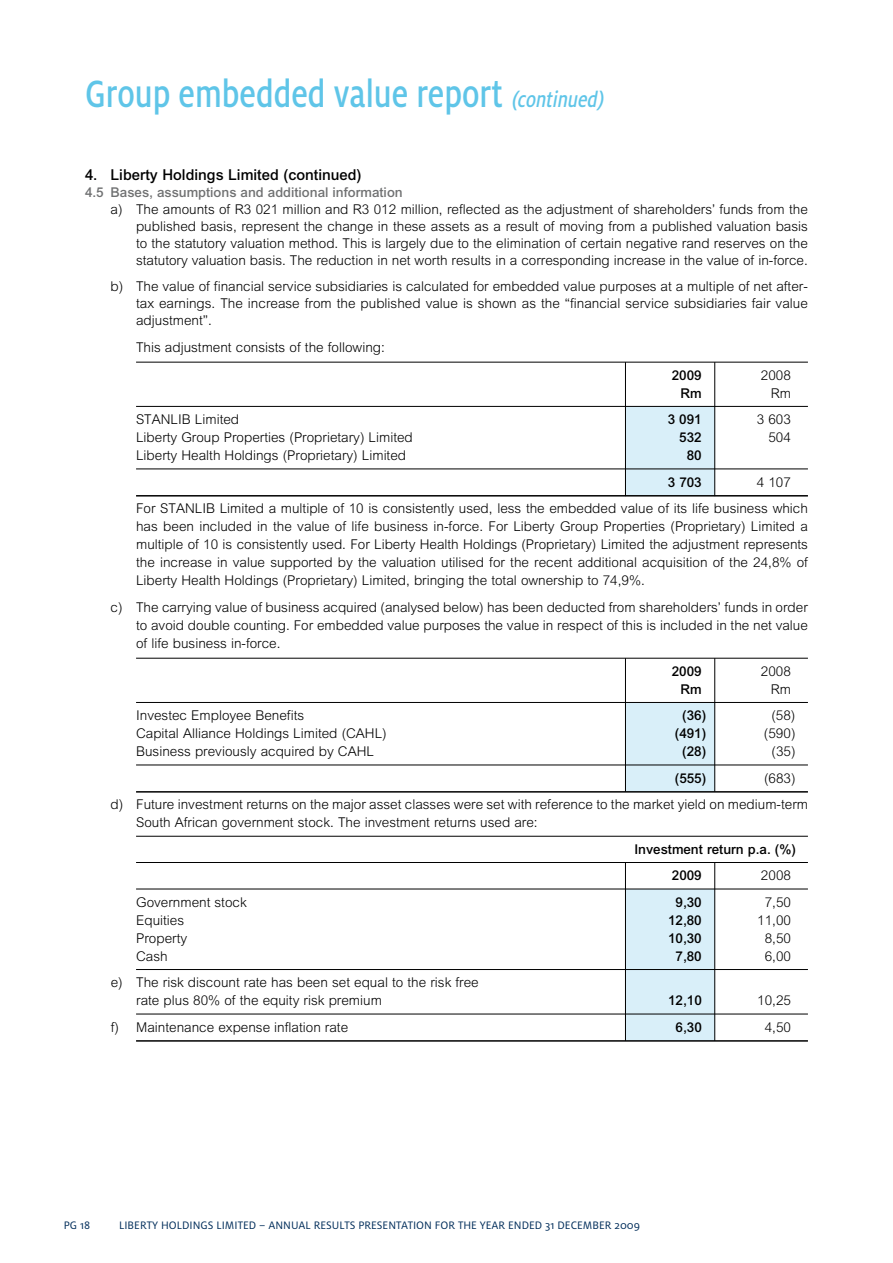
<style>
.page{position:relative;width:893px;height:1263px;background:#fff}
.page>*{position:absolute;margin:0;border:0;box-sizing:border-box;transform-origin:0 0}
.t1{font:500 42px "Milo";color:#5fc5e8;scale:.8 1}
.t2{font:500 15px "Arial";color:#000}
.t3{font:300 13.5px/18px "Arial";color:#000;text-align:justify}
.t4{font:500 13.5px/26.5px "Arial";color:#000;text-align:right}
.t5{font:500 13.5px "Arial";color:#707172}
.t6{font:12px "Milo";color:#002d5a}
.s1{font-style:italic;font-size:24px}
</style>
<div class="page">
<div style="left:625px;top:406px;width:89px;height:89px;background:#d9eff9"></div>
<div style="left:625px;top:703px;width:89px;height:89px;background:#d9eff9"></div>
<div style="left:625px;top:889px;width:89px;height:152px;background:#d9eff9"></div>
<hr style="left:136px;top:362px;width:672px;height:1px;background:#000">
<hr style="left:136px;top:406px;width:672px;height:1px;background:#000">
<hr style="left:136px;top:468px;width:672px;height:1px;background:#000">
<hr style="left:136px;top:495px;width:672px;height:1px;background:#000">
<hr style="left:136px;top:658px;width:672px;height:1px;background:#000">
<hr style="left:136px;top:702px;width:672px;height:1px;background:#000">
<hr style="left:136px;top:765px;width:672px;height:1px;background:#000">
<hr style="left:136px;top:791px;width:672px;height:2px;background:#000">
<hr style="left:136px;top:836px;width:672px;height:1px;background:#000">
<hr style="left:136px;top:862px;width:672px;height:1px;background:#000">
<hr style="left:136px;top:889px;width:672px;height:1px;background:#000">
<hr style="left:136px;top:969px;width:672px;height:1px;background:#000">
<hr style="left:136px;top:1014px;width:672px;height:1px;background:#000">
<hr style="left:136px;top:1040px;width:672px;height:2px;background:#000">
<hr style="left:625px;top:362px;width:1px;height:134px;background:#000">
<hr style="left:714px;top:362px;width:1px;height:134px;background:#000">
<hr style="left:625px;top:658px;width:1px;height:134px;background:#000">
<hr style="left:714px;top:658px;width:1px;height:134px;background:#000">
<hr style="left:625px;top:862px;width:1px;height:179px;background:#000">
<hr style="left:714px;top:862px;width:1px;height:179px;background:#000">
<h1 class="t1" style="left:85px;top:69px;width:655px">Group embedded value report <span class="s1">(continued)</span></h1>
<p class="t2" style="left:85px;top:166px;width:278px">4. Liberty Holdings Limited (continued)</p>
<p class="t5" style="left:85px;top:184px;width:319px">4.5 Bases, assumptions and additional information</p>
<p class="t3" style="left:136px;top:201px;width:673px;line-height:17.1px;text-indent:-26px">a) The amounts of R3 021 million and R3 012 million, reflected as the adjustment of shareholders’ funds from the published basis, represent the change in these assets as a result of moving from a published valuation basis to the statutory valuation method. This is largely due to the elimination of certain negative rand reserves on the statutory valuation basis. The reduction in net worth results in a corresponding increase in the value of in-force.</p>
<p class="t3" style="left:136px;top:277px;width:673px;line-height:17.1px;text-indent:-26px">b) The value of financial service subsidiaries is calculated for embedded value purposes at a multiple of net after&shy;tax earnings. The increase from the published value is shown as the “financial service subsidiaries fair value adjustment”.</p>
<p class="t3" style="left:136px;top:338px;width:250px">This adjustment consists of the following:</p>
<p class="t4" style="left:672px;top:361px;width:31px">2009</p>
<p class="t3" style="left:761px;top:366px;width:32px">2008</p>
<p class="t4" style="left:680px;top:379px;width:23px">Rm</p>
<p class="t3" style="left:771px;top:384px;width:22px">Rm</p>
<p class="t3" style="left:136px;top:410px;width:105px">STANLIB Limited</p>
<p class="t4" style="left:668px;top:406px;width:35px">3 091</p>
<p class="t3" style="left:757px;top:410px;width:36px">3 603</p>
<p class="t3" style="left:136px;top:428px;width:278px">Liberty Group Properties (Proprietary) Limited</p>
<p class="t4" style="left:679px;top:424px;width:24px">532</p>
<p class="t3" style="left:768px;top:428px;width:24px">504</p>
<p class="t3" style="left:136px;top:446px;width:272px">Liberty Health Holdings (Proprietary) Limited</p>
<p class="t4" style="left:668px;top:442px;width:35px">80<br>3 703</p>
<p class="t3" style="left:136px;top:468px;width:673px;line-height:26.5px;text-indent:621px">4 107<br>For STANLIB Limited a multiple of 10 is consistently used, less the embedded value of its life business which</p>
<p class="t3" style="left:136px;top:517px;width:673px">has been included in the value of life business in-force. For Liberty Group Properties (Proprietary) Limited a multiple of 10 is consistently used. For Liberty Health Holdings (Proprietary) Limited the adjustment represents the increase in value supported by the valuation utilised for the recent additional acquisition of the 24,8% of Liberty Health Holdings (Proprietary) Limited, bringing the total ownership to 74,9%.</p>
<p class="t3" style="left:136px;top:598px;width:673px;text-indent:-26px">c) The carrying value of business acquired (analysed below) has been deducted from shareholders’ funds in order to avoid double counting. For embedded value purposes the value in respect of this is included in the net value of life business in-force.</p>
<p class="t4" style="left:672px;top:657px;width:31px">2009</p>
<p class="t3" style="left:761px;top:662px;width:32px">2008</p>
<p class="t4" style="left:680px;top:675px;width:23px">Rm</p>
<p class="t3" style="left:771px;top:680px;width:22px">Rm</p>
<p class="t3" style="left:136px;top:706px;width:170px">Investec Employee Benefits</p>
<p class="t4" style="left:682px;top:702px;width:25px">(36)</p>
<p class="t3" style="left:771px;top:706px;width:26px">(58)</p>
<p class="t3" style="left:136px;top:724px;width:252px">Capital Alliance Holdings Limited (CAHL)</p>
<p class="t4" style="left:675px;top:720px;width:33px">(491)</p>
<p class="t3" style="left:764px;top:724px;width:33px">(590)</p>
<p class="t3" style="left:136px;top:742px;width:239px">Business previously acquired by CAHL</p>
<p class="t4" style="left:682px;top:738px;width:25px">(28)</p>
<p class="t3" style="left:771px;top:742px;width:26px">(35)</p>
<p class="t4" style="left:675px;top:764px;width:33px">(555)</p>
<p class="t3" style="left:111px;top:764px;width:699px;line-height:26.5px;text-indent:653px">(683) d) Future investment returns on the major asset classes were set with reference to the market yield on medium-term</p>
<p class="t3" style="left:136px;top:813px;width:403px">South African government stock. The investment returns used are:</p>
<p class="t4" style="left:672px;top:835px;width:125px;text-align:left;text-indent:-37px">Investment return p.a. (%)<br>2009</p>
<p class="t3" style="left:761px;top:866px;width:32px">2008</p>
<p class="t3" style="left:136px;top:893px;width:112px">Government stock</p>
<p class="t4" style="left:676px;top:888px;width:28px">9,30</p>
<p class="t3" style="left:765px;top:893px;width:28px">7,50</p>
<p class="t3" style="left:136px;top:911px;width:50px">Equities</p>
<p class="t4" style="left:668px;top:906px;width:35px">12,80</p>
<p class="t3" style="left:757px;top:911px;width:35px">11,00</p>
<p class="t3" style="left:136px;top:929px;width:53px">Property</p>
<p class="t4" style="left:668px;top:924px;width:35px">10,30</p>
<p class="t3" style="left:765px;top:929px;width:28px">8,50</p>
<p class="t3" style="left:136px;top:947px;width:33px">Cash</p>
<p class="t4" style="left:676px;top:942px;width:28px">7,80</p>
<p class="t3" style="left:765px;top:947px;width:28px">6,00</p>
<p class="t3" style="left:136px;top:973px;width:344px;text-indent:-26px">e) The risk discount rate has been set equal to the risk free rate plus 80% of the equity risk premium</p>
<p class="t4" style="left:668px;top:987px;width:35px">12,10</p>
<p class="t3" style="left:757px;top:991px;width:35px">10,25</p>
<p class="t3" style="left:111px;top:1018px;width:239px">f) Maintenance expense inflation rate</p>
<p class="t4" style="left:676px;top:1013px;width:28px">6,30</p>
<p class="t3" style="left:765px;top:1018px;width:28px">4,50</p>
<p class="t6" style="left:64px;top:1218px;width:28px">PG 18</p>
<p class="t6" style="left:119px;top:1218px;width:253px">LIBERTY HOLDINGS LIMITED – ANN UAL RESULTS PRESENT</p>
<p class="t6" style="left:401px;top:1218px;width:14px">ATION</p>
<p class="t6" style="left:435px;top:1218px;width:81px">FOR THE YEAR ENDED</p>
<p class="t6" style="left:545px;top:1218px;width:96px">31 DECEMBER 2009</p>
</div>
